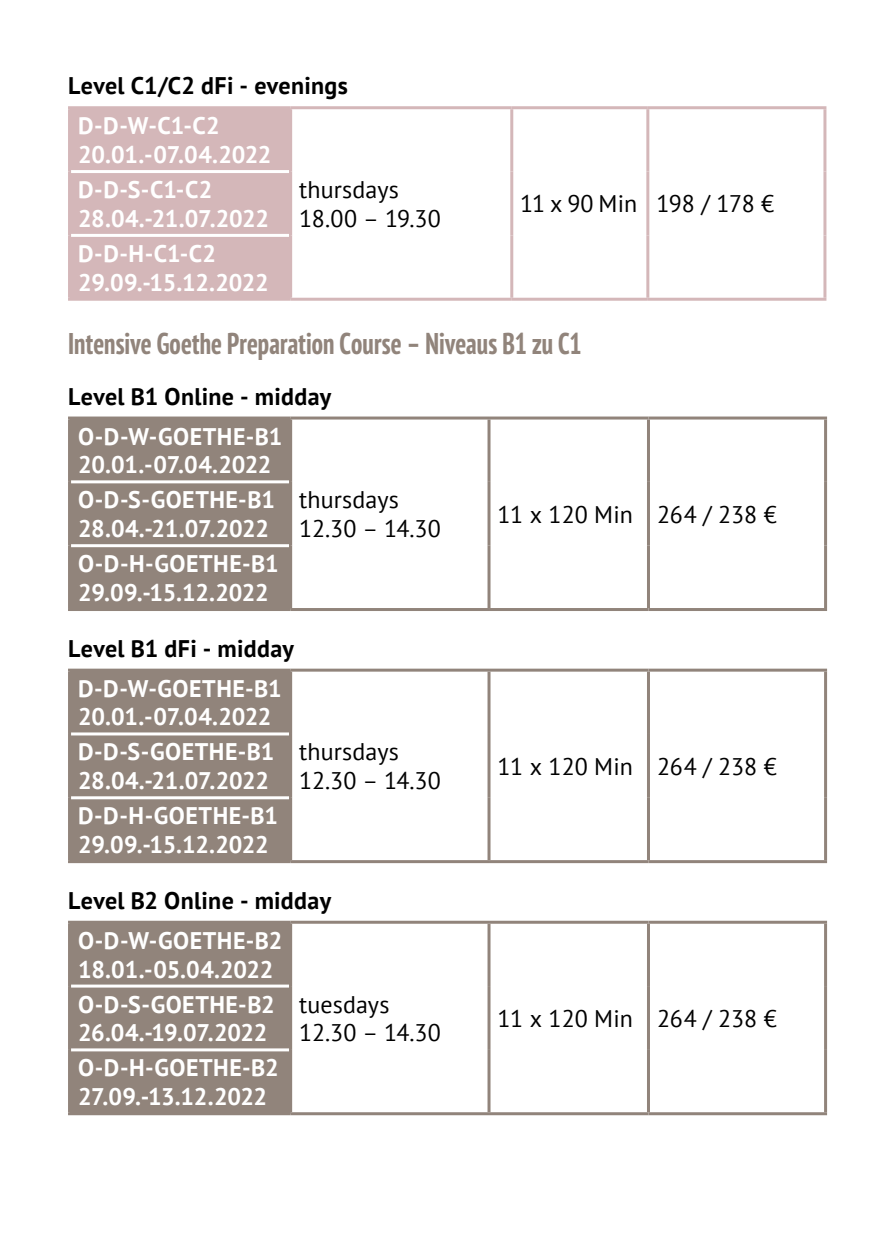
<style>
.page{position:relative;width:893px;height:1259px;background:#fff}
.page>*{position:absolute;margin:0;border:0;box-sizing:border-box;transform-origin:0 0}
.t1{font:700 condensed 30px "PT Sans Pro";letter-spacing:.005em;color:#91847b}
.t2{font:700 24px/28.8px "PT Sans";letter-spacing:-.005em;color:#fff}
.t3{font:24px/28.8px "PT Sans";letter-spacing:.005em;color:#000}
.t4{font:700 24px "PT Sans";letter-spacing:.01em;color:#000}
</style>
<div class="page">
<div style="left:71px;top:109px;width:218px;height:189px;background:#d4b7b9"></div>
<hr style="left:71px;top:170px;width:218px;height:3px;background:#fff">
<hr style="left:71px;top:234px;width:218px;height:3px;background:#fff">
<hr style="left:68px;top:109px;width:3px;height:63px;background:#d4b7b9">
<hr style="left:68px;top:106px;width:223px;height:3px;background:#d4b7b9">
<hr style="left:289px;top:109px;width:3px;height:63px;background:#d4b7b9">
<hr style="left:291px;top:106px;width:221px;height:3px;background:#d4b7b9">
<hr style="left:510px;top:109px;width:3px;height:63px;background:#d4b7b9">
<hr style="left:510px;top:172px;width:3px;height:63px;background:#d4b7b9">
<hr style="left:510px;top:235px;width:3px;height:63px;background:#d4b7b9">
<hr style="left:512px;top:106px;width:136px;height:3px;background:#d4b7b9">
<hr style="left:646px;top:109px;width:3px;height:63px;background:#d4b7b9">
<hr style="left:646px;top:172px;width:3px;height:63px;background:#d4b7b9">
<hr style="left:646px;top:235px;width:3px;height:63px;background:#d4b7b9">
<hr style="left:648px;top:106px;width:178px;height:3px;background:#d4b7b9">
<hr style="left:823px;top:109px;width:3px;height:63px;background:#d4b7b9">
<hr style="left:823px;top:172px;width:3px;height:63px;background:#d4b7b9">
<hr style="left:823px;top:235px;width:3px;height:63px;background:#d4b7b9">
<hr style="left:68px;top:172px;width:3px;height:63px;background:#d4b7b9">
<hr style="left:289px;top:172px;width:3px;height:63px;background:#d4b7b9">
<hr style="left:68px;top:235px;width:3px;height:63px;background:#d4b7b9">
<hr style="left:68px;top:298px;width:223px;height:3px;background:#d4b7b9">
<hr style="left:289px;top:235px;width:3px;height:63px;background:#d4b7b9">
<hr style="left:291px;top:298px;width:221px;height:3px;background:#d4b7b9">
<hr style="left:512px;top:298px;width:136px;height:3px;background:#d4b7b9">
<hr style="left:648px;top:298px;width:178px;height:3px;background:#d4b7b9">
<div style="left:71px;top:419px;width:218px;height:189px;background:#91847b"></div>
<hr style="left:71px;top:480px;width:218px;height:3px;background:#fff">
<hr style="left:71px;top:544px;width:218px;height:3px;background:#fff">
<hr style="left:68px;top:416px;width:223px;height:3px;background:#91847b">
<hr style="left:68px;top:419px;width:3px;height:63px;background:#91847b">
<hr style="left:291px;top:416px;width:198px;height:3px;background:#91847b">
<hr style="left:289px;top:419px;width:3px;height:63px;background:#91847b">
<hr style="left:489px;top:416px;width:159px;height:3px;background:#91847b">
<hr style="left:487px;top:419px;width:3px;height:63px;background:#91847b">
<hr style="left:648px;top:416px;width:179px;height:3px;background:#91847b">
<hr style="left:647px;top:419px;width:3px;height:63px;background:#91847b">
<hr style="left:824px;top:419px;width:3px;height:63px;background:#91847b">
<hr style="left:487px;top:482px;width:3px;height:64px;background:#91847b">
<hr style="left:647px;top:482px;width:3px;height:64px;background:#91847b">
<hr style="left:824px;top:482px;width:3px;height:64px;background:#91847b">
<hr style="left:487px;top:546px;width:3px;height:62px;background:#91847b">
<hr style="left:647px;top:546px;width:3px;height:62px;background:#91847b">
<hr style="left:824px;top:546px;width:3px;height:62px;background:#91847b">
<hr style="left:291px;top:608px;width:198px;height:3px;background:#91847b">
<hr style="left:489px;top:608px;width:159px;height:3px;background:#91847b">
<hr style="left:648px;top:608px;width:179px;height:3px;background:#91847b">
<hr style="left:68px;top:482px;width:3px;height:64px;background:#91847b">
<hr style="left:289px;top:482px;width:3px;height:64px;background:#91847b">
<hr style="left:68px;top:546px;width:3px;height:62px;background:#91847b">
<hr style="left:289px;top:546px;width:3px;height:62px;background:#91847b">
<hr style="left:68px;top:608px;width:223px;height:3px;background:#91847b">
<div style="left:71px;top:671px;width:218px;height:189px;background:#91847b"></div>
<hr style="left:71px;top:732px;width:218px;height:3px;background:#fff">
<hr style="left:71px;top:796px;width:218px;height:3px;background:#fff">
<hr style="left:68px;top:668px;width:223px;height:3px;background:#91847b">
<hr style="left:68px;top:671px;width:3px;height:63px;background:#91847b">
<hr style="left:291px;top:668px;width:198px;height:3px;background:#91847b">
<hr style="left:289px;top:671px;width:3px;height:63px;background:#91847b">
<hr style="left:489px;top:668px;width:159px;height:3px;background:#91847b">
<hr style="left:487px;top:671px;width:3px;height:63px;background:#91847b">
<hr style="left:648px;top:668px;width:179px;height:3px;background:#91847b">
<hr style="left:647px;top:671px;width:3px;height:63px;background:#91847b">
<hr style="left:824px;top:671px;width:3px;height:63px;background:#91847b">
<hr style="left:487px;top:734px;width:3px;height:64px;background:#91847b">
<hr style="left:647px;top:734px;width:3px;height:64px;background:#91847b">
<hr style="left:824px;top:734px;width:3px;height:64px;background:#91847b">
<hr style="left:487px;top:798px;width:3px;height:62px;background:#91847b">
<hr style="left:647px;top:798px;width:3px;height:62px;background:#91847b">
<hr style="left:824px;top:798px;width:3px;height:62px;background:#91847b">
<hr style="left:291px;top:860px;width:198px;height:3px;background:#91847b">
<hr style="left:489px;top:860px;width:159px;height:3px;background:#91847b">
<hr style="left:648px;top:860px;width:179px;height:3px;background:#91847b">
<hr style="left:68px;top:734px;width:3px;height:64px;background:#91847b">
<hr style="left:289px;top:734px;width:3px;height:64px;background:#91847b">
<hr style="left:68px;top:798px;width:3px;height:62px;background:#91847b">
<hr style="left:289px;top:798px;width:3px;height:62px;background:#91847b">
<hr style="left:68px;top:860px;width:223px;height:3px;background:#91847b">
<div style="left:71px;top:923px;width:218px;height:189px;background:#91847b"></div>
<hr style="left:71px;top:984px;width:218px;height:3px;background:#fff">
<hr style="left:71px;top:1048px;width:218px;height:3px;background:#fff">
<hr style="left:68px;top:920px;width:223px;height:3px;background:#91847b">
<hr style="left:68px;top:923px;width:3px;height:63px;background:#91847b">
<hr style="left:291px;top:920px;width:198px;height:3px;background:#91847b">
<hr style="left:289px;top:923px;width:3px;height:63px;background:#91847b">
<hr style="left:489px;top:920px;width:159px;height:3px;background:#91847b">
<hr style="left:487px;top:923px;width:3px;height:63px;background:#91847b">
<hr style="left:648px;top:920px;width:179px;height:3px;background:#91847b">
<hr style="left:647px;top:923px;width:3px;height:63px;background:#91847b">
<hr style="left:824px;top:923px;width:3px;height:63px;background:#91847b">
<hr style="left:487px;top:986px;width:3px;height:64px;background:#91847b">
<hr style="left:647px;top:986px;width:3px;height:64px;background:#91847b">
<hr style="left:824px;top:986px;width:3px;height:64px;background:#91847b">
<hr style="left:487px;top:1050px;width:3px;height:62px;background:#91847b">
<hr style="left:647px;top:1050px;width:3px;height:62px;background:#91847b">
<hr style="left:824px;top:1050px;width:3px;height:62px;background:#91847b">
<hr style="left:291px;top:1112px;width:198px;height:3px;background:#91847b">
<hr style="left:489px;top:1112px;width:159px;height:3px;background:#91847b">
<hr style="left:648px;top:1112px;width:179px;height:3px;background:#91847b">
<hr style="left:68px;top:986px;width:3px;height:64px;background:#91847b">
<hr style="left:289px;top:986px;width:3px;height:64px;background:#91847b">
<hr style="left:68px;top:1050px;width:3px;height:62px;background:#91847b">
<hr style="left:289px;top:1050px;width:3px;height:62px;background:#91847b">
<hr style="left:68px;top:1112px;width:223px;height:3px;background:#91847b">
<p class="t4" style="left:68px;top:70px;width:281px">Level C1/C2 dFi - evenings</p>
<p class="t2" style="left:78px;top:111px;width:195px">D-D-W-C1-C2<br>20.01.-07.04.2022</p>
<p class="t3" style="left:299px;top:175px;width:143px">thursdays<br>18.00 – 19.30</p>
<p class="t2" style="left:78px;top:175px;width:192px">D-D-S-C1-C2<br>28.04.-21.07.2022</p>
<p class="t2" style="left:78px;top:239px;width:192px">D-D-H-C1-C2<br>29.09.-15.12.2022</p>
<p class="t3" style="left:520px;top:189px;width:256px">11 x 90 Min 198 / 178 €</p>
<p class="t1" style="left:68px;top:324px;width:515px">Intensive Goethe Preparation Course – Niveaus B1 zu C1</p>
<p class="t4" style="left:68px;top:380px;width:265px">Level B1 Online - midday</p>
<p class="t2" style="left:78px;top:421px;width:206px">O-D-W-GOETHE-B1<br>20.01.-07.04.2022</p>
<p class="t3" style="left:299px;top:485px;width:143px">thursdays<br>12.30 – 14.30</p>
<p class="t2" style="left:78px;top:485px;width:198px">O-D-S-GOETHE-B1<br>28.04.-21.07.2022</p>
<p class="t2" style="left:78px;top:549px;width:202px">O-D-H-GOETHE-B1<br>29.09.-15.12.2022</p>
<p class="t4" style="left:68px;top:632px;width:227px">Level B1 dFi - midday</p>
<p class="t2" style="left:78px;top:673px;width:205px">D-D-W-GOETHE-B1<br>20.01.-07.04.2022</p>
<p class="t3" style="left:497px;top:499px;width:281px">11 x 120 Min 264 / 238 €</p>
<p class="t2" style="left:78px;top:737px;width:198px">D-D-S-GOETHE-B1<br>28.04.-21.07.2022</p>
<p class="t2" style="left:78px;top:801px;width:202px">D-D-H-GOETHE-B1<br>29.09.-15.12.2022</p>
<p class="t4" style="left:68px;top:884px;width:265px">Level B2 Online - midday</p>
<p class="t2" style="left:78px;top:925px;width:206px">O-D-W-GOETHE-B2<br>18.01.-05.04.2022</p>
<p class="t3" style="left:299px;top:989px;width:143px">tuesdays<br>12.30 – 14.30</p>
<p class="t3" style="left:299px;top:737px;width:143px">thursdays<br>12.30 – 14.30</p>
<p class="t2" style="left:78px;top:989px;width:198px">O-D-S-GOETHE-B2<br>26.04.-19.07.2022</p>
<p class="t2" style="left:78px;top:1053px;width:202px">O-D-H-GOETHE-B2<br>27.09.-13.12.2022</p>
<p class="t3" style="left:497px;top:751px;width:281px">11 x 120 Min 264 / 238 €</p>
<p class="t3" style="left:497px;top:1003px;width:281px">11 x 120 Min 264 / 238 €</p>
</div>
